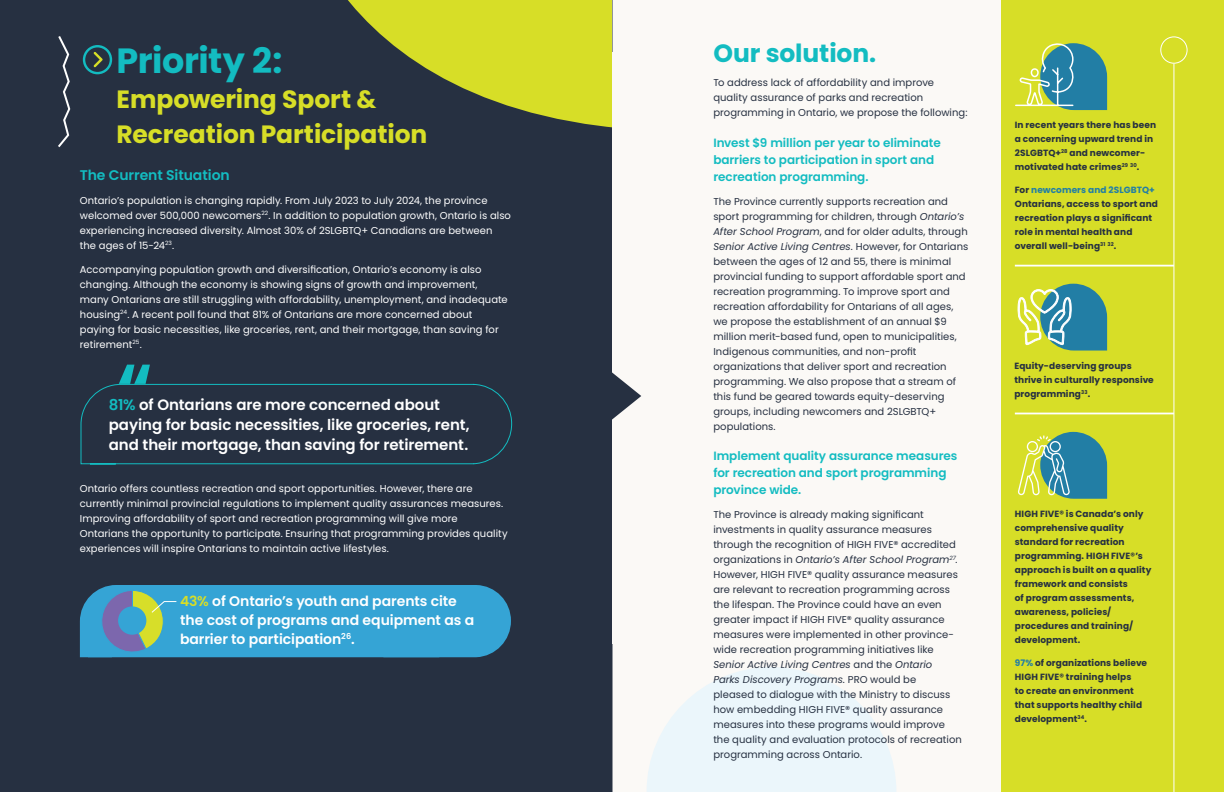
<style>
.page{position:relative;width:1224px;height:792px;background:#fff}
.page>*{position:absolute;margin:0;border:0;box-sizing:border-box;transform-origin:0 0}
.t1{font:700 35px "Poppins";letter-spacing:-.01em;color:#13bcc1}
.t2{font:700 25px/35px "Poppins";letter-spacing:-.005em;color:#d7de27}
.t3{font:700 25px "Poppins";letter-spacing:-.005em;color:#13bcc1}
.t4{font:600 15px/20px "Poppins";letter-spacing:-.005em;color:#fff}
.t5{font:600 14px/19px "Poppins";letter-spacing:-.005em;color:#fff}
.t6{font:600 14px "Poppins";letter-spacing:-.005em;color:#13bcc1}
.t7{font:600 12px/17px "Poppins";letter-spacing:-.005em;color:#13bcc1}
.t8{font:10px/15px "Poppins";letter-spacing:.005em;color:#263041}
.t9{font:10px/15px "Poppins";letter-spacing:.005em;color:#fff}
.t10{font:700 9px/14px "Poppins";letter-spacing:.01em;color:#263041}
.s1{color:#13bcc1}
.s2{color:#263041}
.s3{color:#d7de27}
.s4{font-style:italic}
.s5{color:#227ea5}
</style>
<div class="page">
<div style="left:1001px;top:0;width:223px;height:792px;background:#d7de27"></div>
<hr style="left:1173px;top:64px;width:1px;height:728px;background:#fff">
<div style="left:1160px;top:36px;width:28px;height:28px;border:1px solid #fff;border-radius:50%"></div>
<hr style="left:612px;top:0;width:1px;height:792px;background:#263041">
<svg style="left:647px;top:667px;width:249px;height:125px"></svg>
<svg style="left:0;top:0;width:613px;height:531px;background:#343e3e"></svg>
<div style="left:612px;top:52px;width:69px;height:592px;background:#fbf9f6"></div>
<div style="left:0;top:531px;width:612px;height:261px;background:#263041"></div>
<svg style="left:56px;top:34px;width:15px;height:115px;background:#444c5b"></svg>
<div style="left:80px;top:365px;width:433px;height:100px;background:#263041"></div>
<svg style="left:80px;top:585px;width:431px;height:72px;background:#3ca0ca"></svg>
<svg style="left:1015px;top:43px;width:92px;height:67px"></svg>
<hr style="left:1015px;top:265px;width:159px;height:2px;background:#fff">
<hr style="left:1015px;top:413px;width:159px;height:1px;background:#fff">
<svg style="left:1018px;top:284px;width:89px;height:67px"></svg>
<svg style="left:1018px;top:432px;width:89px;height:67px"></svg>
<svg style="left:612px;top:372px;width:29px;height:48px"></svg>
<svg style="left:83px;top:45px;width:29px;height:29px"></svg>
<h1 class="t1" style="left:117px;top:40px;width:167px">Priority 2:</h1>
<h2 class="t2" style="left:117px;top:82px;width:312px">Empowering Sport &amp;<br>Recreation Participation</h2>
<h3 class="t6" style="left:80px;top:167px;width:151px">The Current Situation</h3>
<p class="t9" style="left:80px;top:193px;width:433px">Ontario’s population is changing rapidly. From July 2023 to July 2024, the province welcomed over 500,000 newcomers<sup>22</sup>. In addition to population growth, Ontario is also experiencing increased diversity. Almost 30% of 2SLGBTQ+ Canadians are between the ages of 15-24<sup>23</sup>.</p>
<p class="t9" style="left:80px;top:262px;width:429px">Accompanying population growth and diversification, Ontario’s economy is also changing. Although the economy is showing signs of growth and improvement, many Ontarians are still struggling with affordability, unemployment, and inadequate housing<sup>24</sup>. A recent poll found that 81% of Ontarians are more concerned about paying for basic necessities, like groceries, rent, and their mortgage, than saving for retirement<sup>25</sup>.</p>
<h3 class="t4" style="left:109px;top:395px;width:363px"><span class="s1">81%</span> of Ontarians are more concerned about paying for basic necessities, like groceries, rent, and their mortgage, than saving for retirement.</h3>
<p class="t9" style="left:80px;top:481px;width:429px">Ontario offers countless recreation and sport opportunities. However, there are currently minimal provincial regulations to implement quality assurances measures.<br>Improving affordability of sport and recreation programming will give more Ontarians the opportunity to participate. Ensuring that programming provides quality experiences will inspire Ontarians to maintain active lifestyles. <span class="s2">.</span></p>
<h3 class="t5" style="left:180px;top:591px;width:296px"><span class="s3">43%</span> of Ontario’s youth and parents cite the cost of programs and equipment as a barrier to participation<sup>26</sup>.</h3>
<h2 class="t3" style="left:713px;top:39px;width:165px">Our solution.</h2>
<p class="t8" style="left:713px;top:75px;width:256px">To address lack of affordability and improve quality assurance of parks and recreation programming in Ontario, we propose the following:</p>
<p class="t7" style="left:713px;top:134px;width:229px">Invest $9 million per year to eliminate barriers to participation in sport and recreation programming.</p>
<p class="t8" style="left:713px;top:194px;width:257px">The Province currently supports recreation and sport programming for children, through <span class="s4">Ontario’s After School Program</span>, and for older adults, through <span class="s4">Senior Active Living Centres.</span> However, for Ontarians between the ages of 12 and 55, there is minimal provincial funding to support affordable sport and recreation programming. To improve sport and recreation affordability for Ontarians of all ages, we propose the establishment of an annual $9 million merit-based fund, open to municipalities, Indigenous communities, and non-profit organizations that deliver sport and recreation programming. We also propose that a stream of this fund be geared towards equity-deserving groups, including newcomers and 2SLGBTQ+ populations.</p>
<p class="t7" style="left:713px;top:448px;width:246px">Implement quality assurance measures for recreation and sport programming province wide.</p>
<p class="t8" style="left:713px;top:507px;width:250px">The Province is already making significant investments in quality assurance measures through the recognition of HIGH FIVE® accredited organizations in <span class="s4">Ontario’s After School Program</span><sup>27</sup><span class="s4">.<br></span>However, HIGH FIVE® quality assurance measures are relevant to recreation programming across the lifespan. The Province could have an even greater impact if HIGH FIVE® quality assurance measures were implemented in other province&shy;wide recreation programming initiatives like <span class="s4">Senior Active Living Centres</span> and the <span class="s4">Ontario<br>Parks Discovery Programs.</span> PRO would be<br>pleased to dialogue with the Ministry to discuss how embedding HIGH FIVE® quality assurance measures into these programs would improve the quality and evaluation protocols of recreation programming across Ontario.</p>
<p class="t10" style="left:1015px;top:118px;width:143px">In recent years there has been a concerning upward trend in<br>2SLGBTQ+<sup>28</sup> and newcomer&shy;motivated hate crimes<sup>29</sup> <sup>30</sup>.</p>
<p class="t10" style="left:1015px;top:183px;width:145px">For <span class="s5">newcomers and 2SLGBTQ+<br></span>Ontarians, access to sport and recreation plays a significant role in mental health and overall well-being<sup>31</sup> <sup>32</sup>.</p>
<p class="t10" style="left:1014px;top:359px;width:141px">Equity-deserving groups thrive in culturally responsive programming<sup>33</sup>.</p>
<p class="t10" style="left:1015px;top:507px;width:138px">HIGH FIVE® is Canada’s only comprehensive quality standard for recreation programming. HIGH FIVE®’s approach is built on a quality framework and consists<br>of program assessments, awareness, policies/ procedures and training/ development.</p>
<p class="t10" style="left:1015px;top:656px;width:134px"><span class="s5">97%</span> of organizations believe<br>HIGH FIVE® training helps<br>to create an environment that supports healthy child development<sup>34</sup>.</p>
</div>
